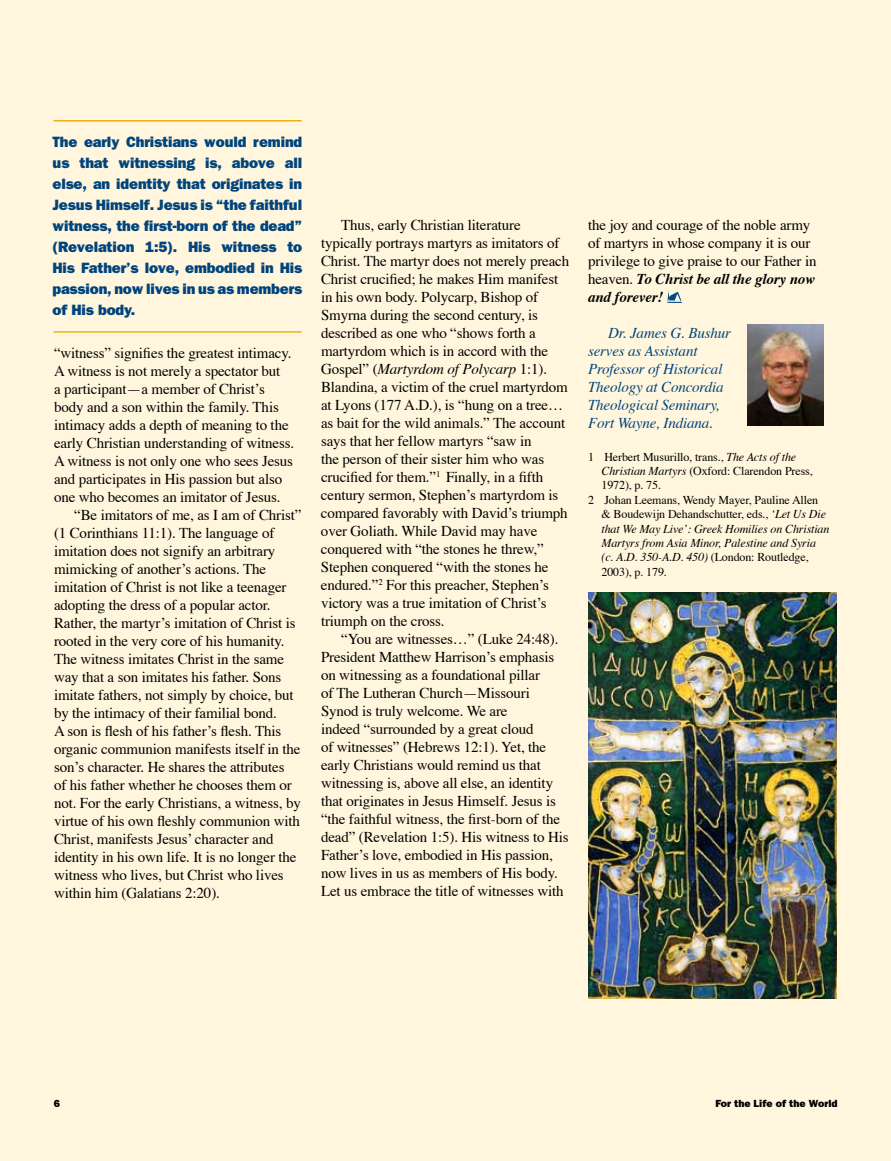
<style>
.page{position:relative;width:891px;height:1161px;background:#fff6dd}
.page>*{position:absolute;margin:0;border:0;box-sizing:border-box;transform-origin:0 0}
.t1{font:15px/18px "Times";letter-spacing:-.01em;color:#000}
.t2{font:800 15px/21px "Franklin Gothic";letter-spacing:-.01em;color:#00447c;text-align:justify}
.t3{font:italic 15px/18px "Times";letter-spacing:-.01em;color:#00447c}
.t4{font:12px "Times";letter-spacing:-.01em;color:#000}
.t5{font:italic 12px "Times";letter-spacing:-.01em;color:#000}
.t6{font:800 10.5px "Tee Franklin";color:#000}
.s1{font-style:italic}
.s2{font-weight:700;font-style:italic}
.s3{font-style:normal}
</style>
<div class="page">
<img style="left:747px;top:324px;width:77px;height:102px">
<svg style="left:668px;top:290px;width:14px;height:13px"></svg>
<hr style="left:53px;top:120px;width:249px;height:2px;background:#eeb111">
<hr style="left:53px;top:331px;width:249px;height:2px;background:#eeb111">
<img style="left:588px;top:592px;width:249px;height:407px">
<p class="t2" style="left:52px;top:131px;width:251px">The early Christians would remind us that witnessing is, above all else, an identity that originates in Jesus Himself. Jesus is “the faithful witness, the first-born of the dead” (Revelation 1:5). His witness to His Father’s love, embodied in His passion, now lives in us as members of His body.</p>
<p class="t1" style="left:54px;top:343px;width:239px">“witness” signifies the greatest intimacy.</p>
<p class="t1" style="left:54px;top:361px;width:228px">A witness is not merely a spectator but</p>
<p class="t1" style="left:54px;top:379px;width:212px">a participant—a member of Christ’s</p>
<p class="t1" style="left:54px;top:397px;width:226px">body and a son within the family. This</p>
<p class="t1" style="left:54px;top:415px;width:236px">intimacy adds a depth of meaning to the</p>
<p class="t1" style="left:54px;top:433px;width:242px">early Christian understanding of witness.</p>
<p class="t1" style="left:54px;top:451px;width:241px">A witness is not only one who sees Jesus</p>
<p class="t1" style="left:54px;top:469px;width:230px">and participates in His passion but also</p>
<p class="t1" style="left:54px;top:487px;width:228px">one who becomes an imitator of Jesus.</p>
<p class="t1" style="left:74px;top:505px;width:229px">“Be imitators of me, as I am of Christ”</p>
<p class="t1" style="left:54px;top:523px;width:222px">(1 Corinthians 11:1). The language of</p>
<p class="t1" style="left:54px;top:541px;width:223px">imitation does not signify an arbitrary</p>
<p class="t1" style="left:54px;top:559px;width:214px">mimicking of another’s actions. The</p>
<p class="t1" style="left:54px;top:577px;width:234px">imitation of Christ is not like a teenager</p>
<p class="t1" style="left:54px;top:595px;width:218px">adopting the dress of a popular actor.</p>
<p class="t1" style="left:54px;top:613px;width:243px">Rather, the martyr’s imitation of Christ is</p>
<p class="t1" style="left:54px;top:631px;width:232px">rooted in the very core of his humanity.</p>
<p class="t1" style="left:54px;top:649px;width:232px">The witness imitates Christ in the same</p>
<p class="t1" style="left:54px;top:667px;width:229px">way that a son imitates his father. Sons</p>
<p class="t1" style="left:54px;top:685px;width:241px">imitate fathers, not simply by choice, but</p>
<p class="t1" style="left:54px;top:703px;width:225px">by the intimacy of their familial bond.</p>
<p class="t1" style="left:54px;top:721px;width:229px">A son is flesh of his father’s flesh. This</p>
<p class="t1" style="left:54px;top:739px;width:248px">organic communion manifests itself in the</p>
<p class="t1" style="left:54px;top:757px;width:232px">son’s character. He shares the attributes</p>
<p class="t1" style="left:54px;top:775px;width:239px">of his father whether he chooses them or</p>
<p class="t1" style="left:54px;top:793px;width:248px">not. For the early Christians, a witness, by</p>
<p class="t1" style="left:54px;top:811px;width:247px">virtue of his own fleshly communion with</p>
<p class="t1" style="left:54px;top:829px;width:221px">Christ, manifests Jesus’ character and</p>
<p class="t1" style="left:54px;top:847px;width:244px">identity in his own life. It is no longer the</p>
<p class="t1" style="left:54px;top:865px;width:231px">witness who lives, but Christ who lives</p>
<p class="t1" style="left:54px;top:883px;width:167px">within him (Galatians 2:20).</p>
<p class="t1" style="left:321px;top:215px;width:250px;text-indent:20px">Thus, early Christian literature typically portrays martyrs as imitators of Christ. The martyr does not merely preach Christ crucified; he makes Him manifest in his own body. Polycarp, Bishop of Smyrna during the second century, is described as one who “shows forth a martyrdom which is in accord with the Gospel” (<span class="s1">Martyrdom of Polycarp</span> 1:1).<br>Blandina, a victim of the cruel martyrdom at Lyons (177 A.D.), is “hung on a tree… as bait for the wild animals.” The account says that her fellow martyrs “saw in<br>the person of their sister him who was crucified for them.”<sup>1</sup> Finally, in a fifth century sermon, Stephen’s martyrdom is compared favorably with David’s triumph over Goliath. While David may have conquered with “the stones he threw,” Stephen conquered “with the stones he endured.”<sup>2</sup> For this preacher, Stephen’s victory was a true imitation of Christ’s triumph on the cross.</p>
<p class="t1" style="left:321px;top:629px;width:249px;text-indent:20px">“You are witnesses…” (Luke 24:48).<br>President Matthew Harrison’s emphasis on witnessing as a foundational pillar<br>of The Lutheran Church—Missouri Synod is truly welcome. We are<br>indeed “surrounded by a great cloud<br>of witnesses” (Hebrews 12:1). Yet, the early Christians would remind us that witnessing is, above all else, an identity that originates in Jesus Himself. Jesus is “the faithful witness, the first-born of the dead” (Revelation 1:5). His witness to His Father’s love, embodied in His passion, now lives in us as members of His body.<br>Let us embrace the title of witnesses with</p>
<p class="t1" style="left:588px;top:215px;width:230px">the joy and courage of the noble army of martyrs in whose company it is our privilege to give praise to our Father in heaven. <span class="s2">To Christ be all the glory now and forever!</span></p>
<p class="t3" style="left:588px;top:323px;width:144px;text-indent:20px">Dr. James G. Bushur serves as Assistant<br>Professor of Historical<br>Theology at Concordia<br>Theological Seminary,<br>Fort Wayne, Indiana.</p>
<p class="t4" style="left:588px;top:445px;width:210px">1 Herbert Musurillo, trans., <span class="s1">The Acts of the</span></p>
<p class="t4" style="left:602px;top:460px;width:213px"><span class="s1">Christian Martyrs</span> (Oxford: Clarendon Press,</p>
<p class="t4" style="left:602px;top:474px;width:61px">1972), p. 75.</p>
<p class="t4" style="left:588px;top:489px;width:232px">2 Johan Leemans, Wendy Mayer, Pauline Allen</p>
<p class="t4" style="left:602px;top:503px;width:226px">&amp; Boudewijn Dehandschutter, eds., <span class="s1">‘Let Us Die</span></p>
<p class="t5" style="left:602px;top:518px;width:230px">that We May Live’: Greek Homilies on Christian</p>
<p class="t5" style="left:602px;top:532px;width:216px">Martyrs from Asia Minor, Palestine and Syria</p>
<p class="t5" style="left:602px;top:547px;width:209px">(c. A.D. 350-A.D. 450) <span class="s3">(London: Routledge,</span></p>
<p class="t4" style="left:602px;top:561px;width:67px">2003), p. 179.</p>
<p class="t6" style="left:53px;top:1097px;width:8px">6</p>
<p class="t6" style="left:715px;top:1097px;width:124px">For the Life of the World</p>
</div>
